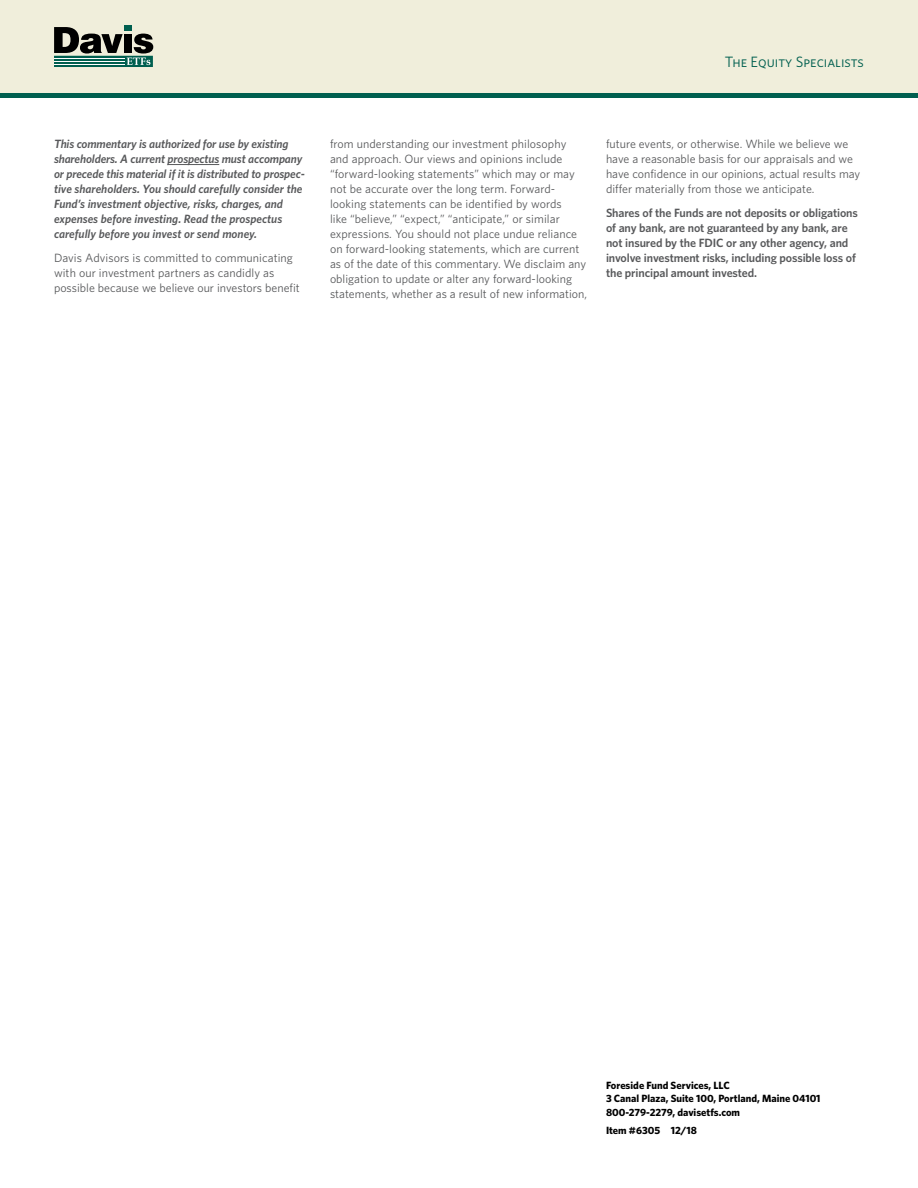
<style>
.page{position:relative;width:918px;height:1188px;background:#fff}
.page>*{position:absolute;margin:0;border:0;box-sizing:border-box;transform-origin:0 0}
.t1{font:15px "Whitney";color:#005f4f}
.t2{font:12px/15px "Whitney";color:#58595b}
.t3{font:italic 600 12px/15px "Whitney";letter-spacing:-.01em;color:#58595b}
.t4{font:600 12px/15px "Whitney";letter-spacing:-.01em;color:#58595b}
.t5{font:700 10.5px/13.5px "Whitney";color:#000}
</style>
<div class="page">
<div style="left:0;top:0;width:918px;height:94px;background:#f0eedb"></div>
<div style="left:124px;top:25px;width:8px;height:6px;background:#005f4f"></div>
<svg style="left:54px;top:27px;width:99px;height:40px"></svg>
<hr style="left:0;top:94px;width:918px;height:4px;background:#005f4f">
<hr style="left:168px;top:164px;width:51px;height:1px;background:#58595b">
<p class="t1" style="left:725px;top:52px;width:141px">The Equity Specialists</p>
<p class="t3" style="left:54px;top:136px;width:252px">This commentary is authorized for use by existing shareholders. A current prospectus must accompany or precede this material if it is distributed to prospec&shy;tive shareholders. You should carefully consider the Fund’s investment objective, risks, charges, and expenses before investing. Read the prospectus carefully before you invest or send money.</p>
<p class="t2" style="left:54px;top:250px;width:247px">Davis Advisors is committed to communicating with our investment partners as candidly as possible because we believe our investors benefit</p>
<p class="t2" style="left:330px;top:136px;width:259px">from understanding our investment philosophy and approach. Our views and opinions include “forward-looking statements” which may or may not be accurate over the long term. Forward&shy;looking statements can be identified by words<br>like “believe,” “expect,” “anticipate,” or similar expressions. You should not place undue reliance on forward-looking statements, which are current as of the date of this commentary. We disclaim any obligation to update or alter any forward-looking statements, whether as a result of new information,</p>
<p class="t2" style="left:606px;top:136px;width:256px">future events, or otherwise. While we believe we have a reasonable basis for our appraisals and we have confidence in our opinions, actual results may differ materially from those we anticipate.</p>
<p class="t4" style="left:606px;top:205px;width:253px">Shares of the Funds are not deposits or obligations of any bank, are not guaranteed by any bank, are not insured by the FDIC or any other agency, and involve investment risks, including possible loss of the principal amount invested.</p>
<p class="t5" style="left:606px;top:1078px;width:216px">Foreside Fund Services, LLC<br>3 Canal Plaza, Suite 100, Portland, Maine 04101<br>800-279-2279, davisetfs.com</p>
<p class="t5" style="left:606px;top:1123px;width:92px">Item #6305 12/18</p>
</div>
